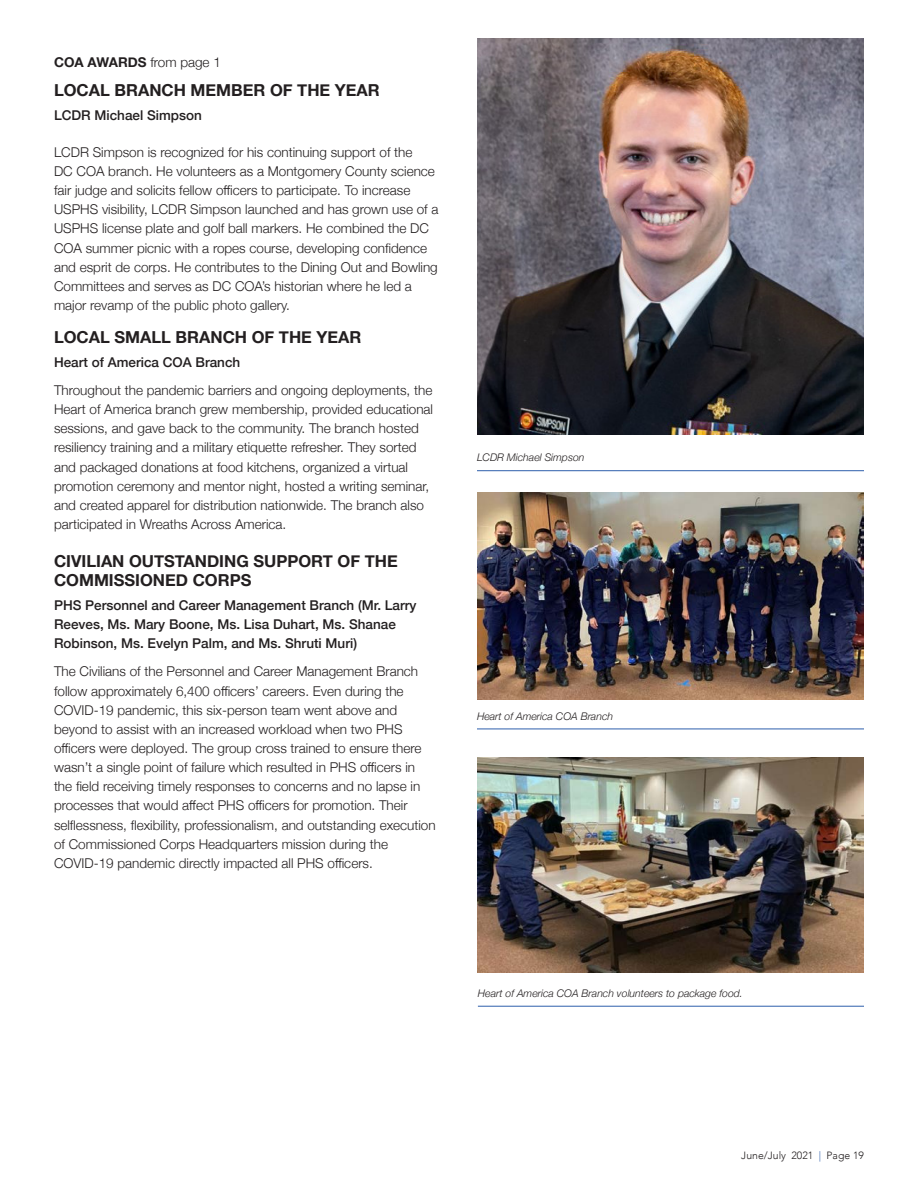
<style>
.page{position:relative;width:918px;height:1188px;background:#fff}
.page>*{position:absolute;margin:0;border:0;box-sizing:border-box;transform-origin:0 0}
.Subhead_Large{font:700 16.5px/19.8px "Helvetica Neue";color:#231f20}
.Body{font:300 13.5px/19.2px "Helvetica Neue";color:#231f20}
.Subhead_Large-2{font:300 13.5px/19.2px "Helvetica Neue";color:#231f20}
.Subhead{font:500 13.5px/19.2px "Helvetica Neue";color:#231f20}
.Body-2{font:700 13.5px "Helvetica Neue";color:#231f20}
.t1{font:italic 300 10.5px "Helvetica Neue";color:#231f20}
.t2{font:300 10.5px "Avenir";color:#231f20}
.s1{font-weight:300}
.s2{color:#2e5fac}
</style>
<div class="page">
<img style="left:477px;top:757px;width:387px;height:215px">
<img style="left:477px;top:38px;width:387px;height:397px">
<img style="left:477px;top:493px;width:387px;height:207px">
<hr style="left:477px;top:470px;width:387px;height:1px;background:#2e5fac">
<hr style="left:477px;top:729px;width:387px;height:1px;background:#2e5fac">
<hr style="left:478px;top:1006px;width:386px;height:1px;background:#2e5fac">
<p class="Body-2" style="left:54px;top:52px;width:168px">COA AWARDS <span class="s1">from page 1</span></p>
<p class="Subhead_Large" style="left:54px;top:81px;width:327px">LOCAL BRANCH MEMBER OF THE YEAR</p>
<p class="Subhead" style="left:54px;top:104px;width:149px">LCDR Michael Simpson</p>
<p class="Subhead_Large-2" style="left:54px;top:142px;width:386px">LCDR Simpson is recognized for his continuing support of the<br>DC COA branch. He volunteers as a Montgomery County science fair judge and solicits fellow officers to participate. To increase USPHS visibility, LCDR Simpson launched and has grown use of a USPHS license plate and golf ball markers. He combined the DC COA summer picnic with a ropes course, developing confidence and esprit de corps. He contributes to the Dining Out and Bowling Committees and serves as DC COA’s historian where he led a major revamp of the public photo gallery.</p>
<p class="Subhead_Large" style="left:54px;top:328px;width:309px">LOCAL SMALL BRANCH OF THE YEAR</p>
<p class="Subhead" style="left:54px;top:351px;width:188px">Heart of America COA Branch</p>
<p class="Body" style="left:54px;top:380px;width:381px">Throughout the pandemic barriers and ongoing deployments, the Heart of America branch grew membership, provided educational sessions, and gave back to the community. The branch hosted resiliency training and a military etiquette refresher. They sorted and packaged donations at food kitchens, organized a virtual promotion ceremony and mentor night, hosted a writing seminar, and created apparel for distribution nationwide. The branch also participated in Wreaths Across America.</p>
<p class="Subhead_Large" style="left:54px;top:551px;width:345px">CIVILIAN OUTSTANDING SUPPORT OF THE<br>COMMISSIONED CORPS</p>
<p class="Subhead" style="left:54px;top:595px;width:364px">PHS Personnel and Career Management Branch (Mr. Larry<br>Reeves, Ms. Mary Boone, Ms. Lisa Duhart, Ms. Shanae<br>Robinson, Ms. Evelyn Palm, and Ms. Shruti Muri)</p>
<p class="Body" style="left:54px;top:661px;width:383px">The Civilians of the Personnel and Career Management Branch follow approximately 6,400 officers’ careers. Even during the COVID-19 pandemic, this six-person team went above and beyond to assist with an increased workload when two PHS officers were deployed. The group cross trained to ensure there wasn’t a single point of failure which resulted in PHS officers in the field receiving timely responses to concerns and no lapse in processes that would affect PHS officers for promotion. Their selflessness, flexibility, professionalism, and outstanding execution of Commissioned Corps Headquarters mission during the COVID-19 pandemic directly impacted all PHS officers.</p>
<p class="t1" style="left:477px;top:449px;width:109px">LCDR Michael Simpson</p>
<p class="t1" style="left:477px;top:707px;width:138px">Heart of America COA Branch</p>
<p class="t1" style="left:478px;top:985px;width:266px">Heart of America COA Branch volunteers to package food.</p>
<p class="t2" style="left:741px;top:1149px;width:124px">June/July 2021 <span class="s2">|</span> Page 19</p>
</div>
